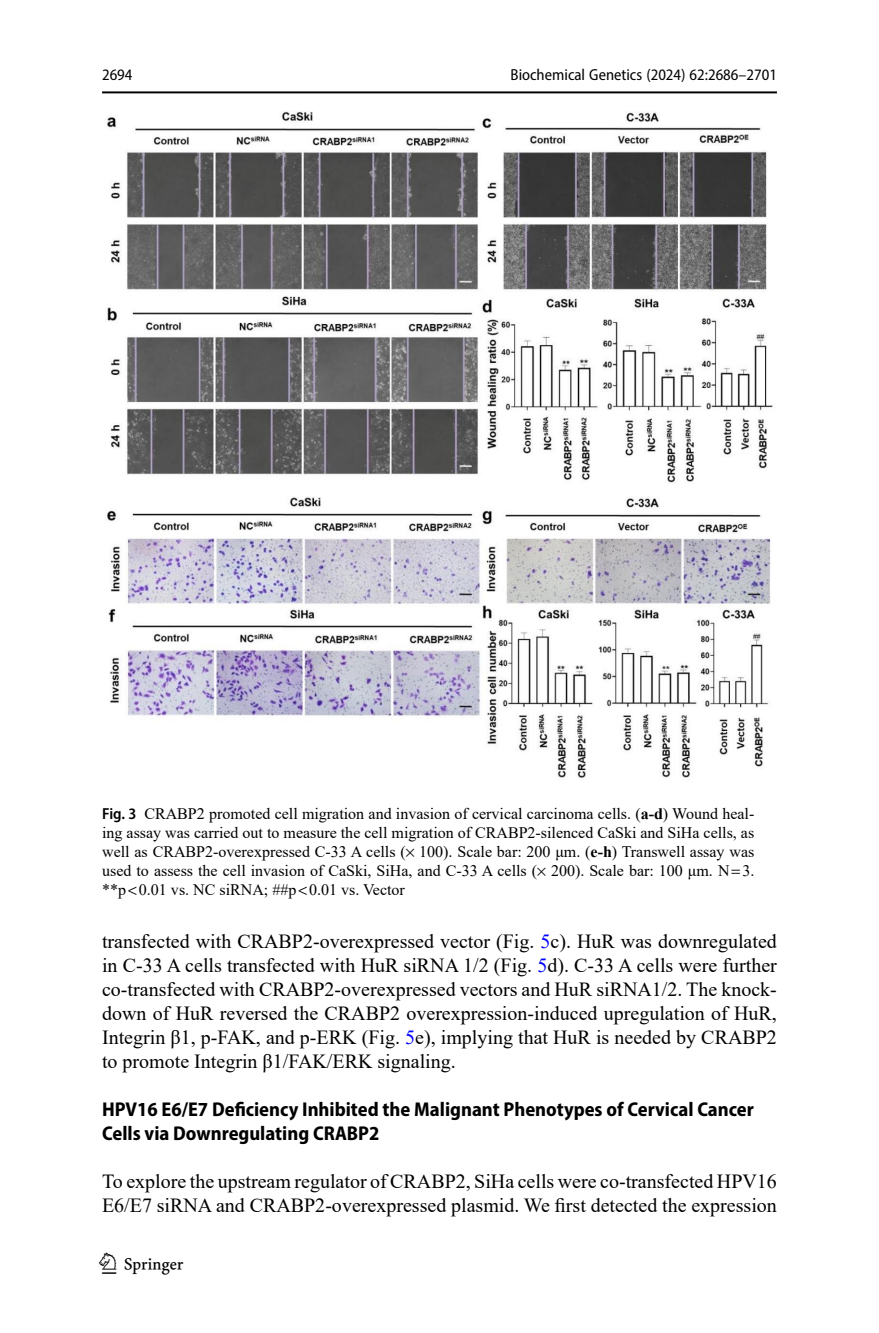
<style>
.page{position:relative;width:879px;height:1333px;background:#fff}
.page>*{position:absolute;margin:0;border:0;box-sizing:border-box;transform-origin:0 0}
.t1{font:30px "Springnew";color:#000}
.Body_Text_Indent{font:20px/24px "Times New Roman";color:#000;text-align:justify}
.Body_Text{font:20px/24px "Times New Roman";color:#000}
.Head_2{font:700 semi-condensed 20px/24px "Myriad Pro";color:#000}
.Figure_Caption{font:16px/19px "Times New Roman";color:#000;text-align:justify}
.t2{font:semi-condensed 16px "Myriad Pro";color:#000}
.s1{font-family:"Myriad Pro";font-weight:600;font-stretch:semi-condensed}
.s2{font-weight:700}
.s3{color:#00f}
</style>
<div class="page">
<hr style="left:102px;top:91px;width:675px;height:2px;background:#000">
<img style="left:106px;top:111px;width:667px;height:667px">
<p class="t2" style="left:102px;top:65px;width:32px">2694</p>
<p class="t2" style="left:510px;top:65px;width:268px">Biochemical Genetics (2024) 62:2686–2701</p>
<p class="Figure_Caption" style="left:102px;top:803px;width:653px"><span class="s1">Fig. 3</span> CRABP2 promoted cell migration and invasion of cervical carcinoma cells. (<span class="s2">a-d</span>) Wound heal&shy;ing assay was carried out to measure the cell migration of CRABP2-silenced CaSki and SiHa cells, as well as CRABP2-overexpressed C-33 A cells ( 100). Scale bar: 200 μm. (<span class="s2">e-h</span>) Transwell assay was used to assess the cell invasion of CaSki, SiHa, and C-33 A cells ( 200). Scale bar: 100 μm. N 3. **p 0.01 vs. NC siRNA; ##p 0.01 vs. Vector</p>
<p class="Body_Text_Indent" style="left:102px;top:928px;width:676px">transfected with CRABP2-overexpressed vector (Fig. <span class="s3">5</span>c). HuR was downregulated in C-33 A cells transfected with HuR siRNA 1/2 (Fig. <span class="s3">5</span>d). C-33 A cells were further co-transfected with CRABP2-overexpressed vectors and HuR siRNA1/2. The knock&shy;down of HuR reversed the CRABP2 overexpression-induced upregulation of HuR, Integrin β1, p-FAK, and p-ERK (Fig. <span class="s3">5</span>e), implying that HuR is needed by CRABP2 to promote Integrin β1/FAK/ERK signaling.</p>
<p class="Head_2" style="left:102px;top:1096px;width:653px">HPV16 E6/E7 Deficiency Inhibited the Malignant Phenotypes of Cervical Cancer<br>Cells via Downregulating CRABP2</p>
<p class="Body_Text" style="left:102px;top:1168px;width:676px">To explore the upstream regulator of CRABP2, SiHa cells were co-transfected HPV16<br>E6/E7 siRNA and CRABP2-overexpressed plasmid. We first detected the expression</p>
<h1 class="t1" style="left:102px;top:1246px;width:83px">1 3</h1>
</div>
